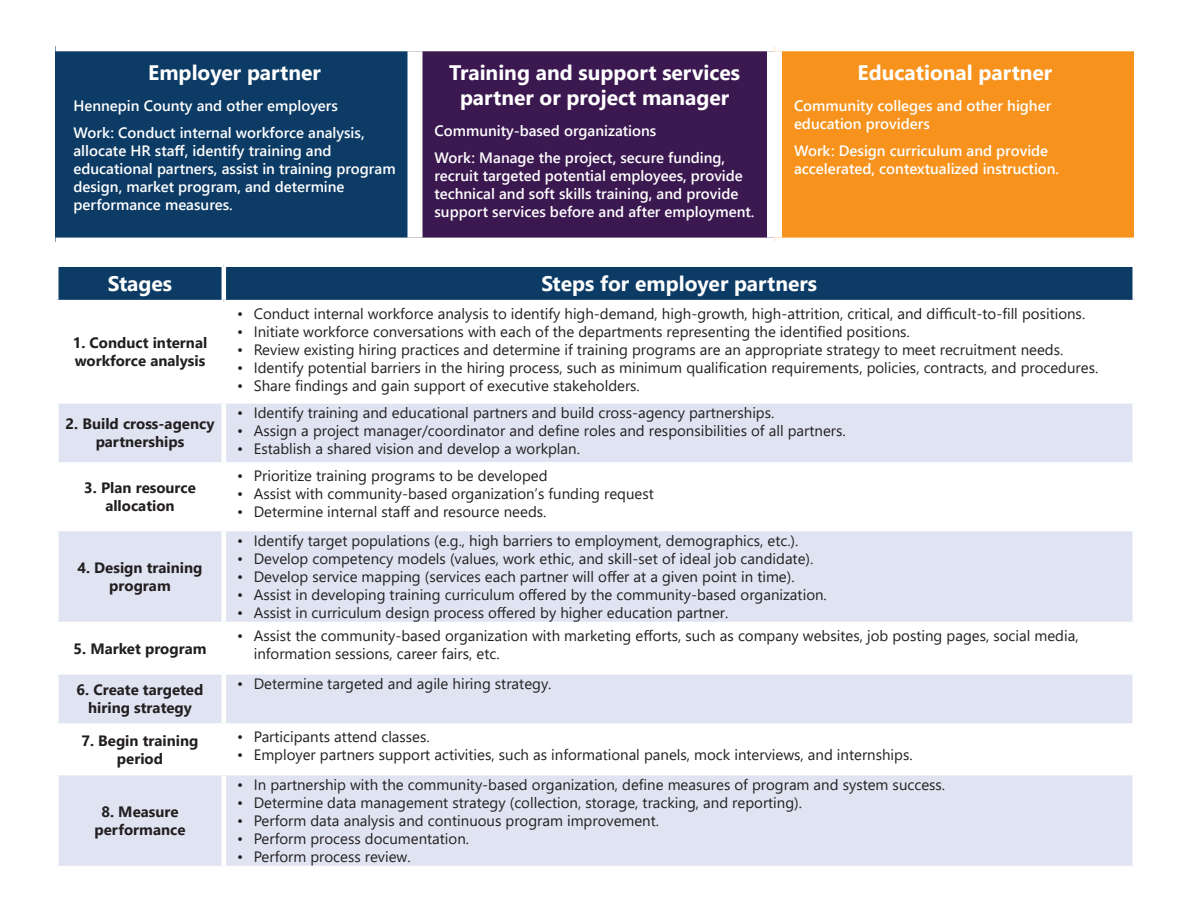
<style>
.page{position:relative;width:1188px;height:918px;background:#fff}
.page>*{position:absolute;margin:0;border:0;box-sizing:border-box;transform-origin:0 0}
.t1{font:700 21px/25.2px "Segoe UI";color:#fff;text-align:center}
.t2{font:15px/18px "Segoe UI";color:#231f20}
.t3{font:600 15px/18px "Segoe UI";color:#fff}
.t4{font:700 15px/18px "Segoe UI";color:#231f20;text-align:center}
</style>
<div class="page">
<div style="left:58px;top:267px;width:1074px;height:33px;background:#0c3b65"></div>
<svg style="left:58px;top:404px;width:1074px;height:462px;fill:#e0e4f2"></svg>
<hr style="left:222px;top:267px;width:4px;height:33px;background:#fff">
<hr style="left:222px;top:404px;width:4px;height:58px;background:#fff">
<div style="left:54px;top:462px;width:170px;height:5px;background:#fff"></div>
<div style="left:224px;top:462px;width:913px;height:5px;background:#fff"></div>
<hr style="left:222px;top:467px;width:4px;height:60px;background:#fff">
<hr style="left:54px;top:527px;width:170px;height:4px;background:#fff">
<hr style="left:224px;top:527px;width:913px;height:4px;background:#fff">
<hr style="left:222px;top:531px;width:4px;height:91px;background:#fff">
<hr style="left:54px;top:622px;width:170px;height:4px;background:#fff">
<hr style="left:224px;top:622px;width:913px;height:4px;background:#fff">
<hr style="left:222px;top:626px;width:4px;height:44px;background:#fff">
<div style="left:54px;top:670px;width:170px;height:5px;background:#fff"></div>
<div style="left:224px;top:670px;width:913px;height:5px;background:#fff"></div>
<hr style="left:222px;top:675px;width:4px;height:48px;background:#fff">
<div style="left:54px;top:723px;width:170px;height:5px;background:#fff"></div>
<div style="left:224px;top:723px;width:913px;height:5px;background:#fff"></div>
<hr style="left:222px;top:728px;width:4px;height:43px;background:#fff">
<hr style="left:54px;top:771px;width:170px;height:4px;background:#fff">
<hr style="left:224px;top:771px;width:913px;height:4px;background:#fff">
<hr style="left:222px;top:775px;width:4px;height:91px;background:#fff">
<div style="left:56px;top:47px;width:359px;height:195px;background:#0c3b65"></div>
<div style="left:415px;top:47px;width:360px;height:195px;background:#3c1851"></div>
<div style="left:774px;top:47px;width:360px;height:195px;background:#f7931d"></div>
<div style="left:56px;top:42px;width:359px;height:9px;background:#fff"></div>
<div style="left:415px;top:42px;width:360px;height:9px;background:#fff"></div>
<div style="left:775px;top:42px;width:359px;height:9px;background:#fff"></div>
<div style="left:56px;top:238px;width:359px;height:9px;background:#fff"></div>
<div style="left:415px;top:238px;width:360px;height:9px;background:#fff"></div>
<div style="left:775px;top:238px;width:359px;height:9px;background:#fff"></div>
<div style="left:408px;top:51px;width:15px;height:187px;background:#fff"></div>
<div style="left:767px;top:51px;width:15px;height:187px;background:#fff"></div>
<p class="t1" style="left:148px;top:58px;width:174px">Employer partner</p>
<p class="t3" style="left:74px;top:95px;width:266px">Hennepin County and other employers</p>
<p class="t3" style="left:74px;top:122px;width:324px">Work: Conduct internal workforce analysis, allocate HR staff, identify training and educational partners, assist in training program design, market program, and determine performance measures.</p>
<p class="t1" style="left:449px;top:58px;width:292px">Training and support services partner or project manager</p>
<p class="t3" style="left:435px;top:120px;width:223px">Community-based organizations</p>
<p class="t3" style="left:435px;top:147px;width:321px">Work: Manage the project, secure funding, recruit targeted potential employees, provide technical and soft skills training, and provide support services before and after employment.</p>
<p class="t1" style="left:858px;top:58px;width:196px">Educational partner</p>
<p class="t3" style="left:794px;top:95px;width:259px">Community colleges and other higher education providers</p>
<p class="t3" style="left:794px;top:140px;width:267px">Work: Design curriculum and provide accelerated, contextualized instruction.</p>
<p class="t1" style="left:108px;top:269px;width:66px">Stages</p>
<p class="t1" style="left:541px;top:269px;width:277px">Steps for employer partners</p>
<p class="t4" style="left:73px;top:333px;width:136px;text-align:left">1. Conduct internal workforce analysis</p>
<p class="t4" style="left:66px;top:414px;width:150px">2. Build cross-agency partnerships</p>
<p class="t4" style="left:84px;top:478px;width:113px">3. Plan resource allocation</p>
<p class="t4" style="left:77px;top:557px;width:127px">4. Design training program</p>
<p class="t4" style="left:74px;top:638px;width:134px">5. Market program</p>
<p class="t2" style="left:237px;top:303px;width:849px">• Conduct internal workforce analysis to identify high-demand, high-growth, high-attrition, critical, and difficult-to-fill positions.</p>
<p class="t2" style="left:237px;top:321px;width:674px">• Initiate workforce conversations with each of the departments representing the identified positions.</p>
<p class="t2" style="left:237px;top:339px;width:828px">• Review existing hiring practices and determine if training programs are an appropriate strategy to meet recruitment needs.</p>
<p class="t2" style="left:237px;top:357px;width:862px">• Identify potential barriers in the hiring process, such as minimum qualification requirements, policies, contracts, and procedures.</p>
<p class="t2" style="left:237px;top:375px;width:404px">• Share findings and gain support of executive stakeholders.</p>
<p class="t2" style="left:237px;top:403px;width:539px">• Identify training and educational partners and build cross-agency partnerships.</p>
<p class="t2" style="left:237px;top:421px;width:610px">• Assign a project manager/coordinator and define roles and responsibilities of all partners.</p>
<p class="t2" style="left:237px;top:439px;width:344px">• Establish a shared vision and develop a workplan.</p>
<p class="t2" style="left:237px;top:466px;width:312px">• Prioritize training programs to be developed</p>
<p class="t2" style="left:237px;top:484px;width:418px">• Assist with community-based organization’s funding request</p>
<p class="t2" style="left:237px;top:502px;width:311px">• Determine internal staff and resource needs.</p>
<p class="t2" style="left:237px;top:530px;width:563px">• Identify target populations (e.g., high barriers to employment, demographics, etc.).</p>
<p class="t2" style="left:237px;top:548px;width:578px">• Develop competency models (values, work ethic, and skill-set of ideal job candidate).</p>
<p class="t2" style="left:237px;top:566px;width:559px">• Develop service mapping (services each partner will offer at a given point in time).</p>
<p class="t2" style="left:237px;top:584px;width:591px">• Assist in developing training curriculum offered by the community-based organization.</p>
<p class="t2" style="left:237px;top:602px;width:493px">• Assist in curriculum design process offered by higher education partner.</p>
<p class="t2" style="left:254px;top:625px;width:826px;text-indent:-16px">• Assist the community-based organization with marketing efforts, such as company websites, job posting pages, social media, information sessions, career fairs, etc.</p>
<p class="t4" style="left:77px;top:680px;width:128px">6. Create targeted hiring strategy</p>
<p class="t2" style="left:237px;top:674px;width:316px">• Determine targeted and agile hiring strategy.</p>
<p class="t4" style="left:81px;top:730px;width:119px">7. Begin training period</p>
<p class="t2" style="left:237px;top:727px;width:194px">• Participants attend classes.</p>
<p class="t2" style="left:237px;top:745px;width:677px">• Employer partners support activities, such as informational panels, mock interviews, and internships.</p>
<p class="t4" style="left:95px;top:802px;width:92px">8. Measure performance</p>
<p class="t2" style="left:237px;top:774px;width:709px">• In partnership with the community-based organization, define measures of program and system success.</p>
<p class="t2" style="left:237px;top:792px;width:566px">• Determine data management strategy (collection, storage, tracking, and reporting).</p>
<p class="t2" style="left:237px;top:810px;width:423px">• Perform data analysis and continuous program improvement.</p>
<p class="t2" style="left:237px;top:828px;width:233px">• Perform process documentation.</p>
<p class="t2" style="left:237px;top:846px;width:175px">• Perform process review.</p>
</div>
